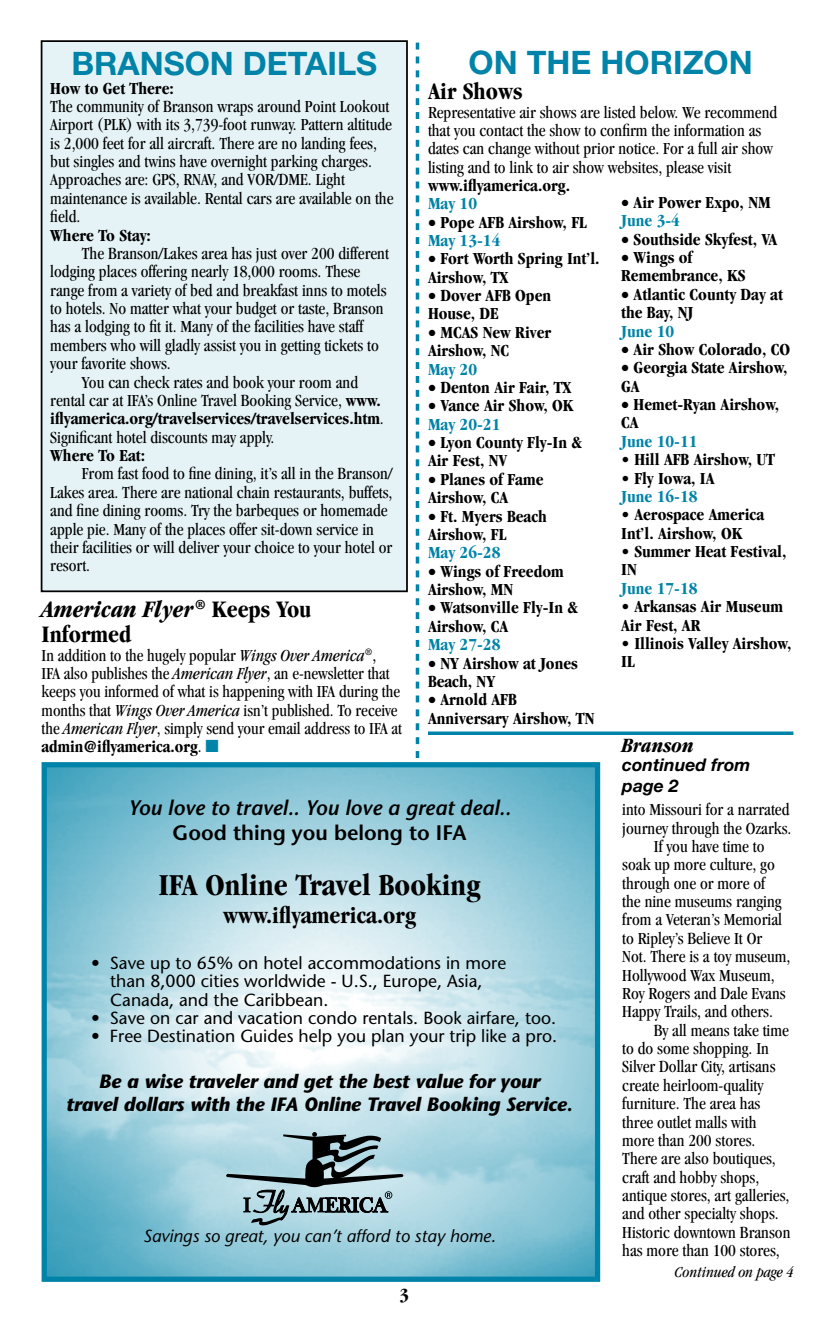
<style>
.page{position:relative;width:835px;height:1323px;background:#fff}
.page>*{position:absolute;margin:0;border:0;box-sizing:border-box;transform-origin:0 0}
.t1{font:700 32.38px "Helvetica Neue";color:#0083a8}
.t2{font:700 condensed 31.5px "Garamond";color:#000}
.t3{font:700 condensed 24.5px/25.4px "Garamond";color:#000}
.t4{font:italic 600 21px "Stone Sans";color:#000}
.t5{font:600 21px "Stone Sans";color:#000}
.t6{font:italic 700 condensed 21px "Garamond";color:#000}
.t7{font:italic 700 19.25px/22.8px "Stone Sans";letter-spacing:-.01em;color:#000;text-align:center}
.t8{font:700 condensed 19.25px "Garamond";color:#000}
.t9{font:condensed 17.5px/18.4px "Garamond";color:#000}
.t10{font:700 condensed 17.5px/18.4px "Garamond";color:#000}
.t11{font:17.5px/18.4px "Stone Sans";color:#000}
.t12{font:700 condensed 17.5px "Garamond";color:#0083a8}
.t13{font:italic 17.5px "Stone Sans";color:#000}
.t14{font:italic 700 17.5px/21px "Helvetica Neue";color:#000}
.t15{font:italic condensed 15.75px "Garamond";color:#000}
.s1{font-weight:700}
.s2{font-weight:400}
.s3{font-style:italic}
.s4{color:#0083a8}
</style>
<div class="page">
<div style="left:42px;top:41px;width:365px;height:550px;background:#e6f3f6"></div>
<div style="left:41px;top:40px;width:367px;height:552px;border:2px solid #000"></div>
<img style="left:48px;top:768px;width:546px;height:508px">
<div style="left:42px;top:762px;width:558px;height:520px;border:5px solid #0083a8"></div>
<svg style="left:226px;top:1132px;width:179px;height:94px;background:#8da9b0"></svg>
<svg style="left:416px;top:43px;width:3px;height:715px"></svg>
<hr style="left:428px;top:732px;width:365px;height:3px;background:#0083a8">
<h1 class="t1" style="left:71px;top:44px;width:306px">BRANSON DETAILS</h1>
<p class="t10" style="left:50px;top:79px;width:125px">How to Get There:</p>
<p class="t9" style="left:50px;top:97px;width:345px">The community of Branson wraps around Point Lookout Airport (PLK) with its 3,739-foot runway. Pattern altitude is 2,000 feet for all aircraft. There are no landing fees, but singles and twins have overnight parking charges.<br>Approaches are: GPS, RNAV, and VOR/DME. Light maintenance is available. Rental cars are available on the field.</p>
<p class="t10" style="left:50px;top:226px;width:102px">Where To Stay:</p>
<p class="t9" style="left:82px;top:244px;width:309px">The Branson/Lakes area has just over 200 different</p>
<p class="t9" style="left:50px;top:262px;width:311px">lodging places offering nearly 18,000 rooms. These</p>
<p class="t9" style="left:50px;top:281px;width:338px">range from a variety of bed and breakfast inns to motels</p>
<p class="t9" style="left:50px;top:299px;width:335px">to hotels. No matter what your budget or taste, Branson</p>
<p class="t9" style="left:50px;top:318px;width:314px">has a lodging to fit it. Many of the facilities have staff</p>
<p class="t9" style="left:50px;top:336px;width:330px">members who will gladly assist you in getting tickets to</p>
<p class="t9" style="left:50px;top:354px;width:122px">your favorite shows.</p>
<p class="t9" style="left:82px;top:373px;width:278px">You can check rates and book your room and</p>
<p class="t9" style="left:50px;top:391px;width:332px">rental car at IFA’s Online Travel Booking Service, <span class="s1">www.</span></p>
<p class="t10" style="left:50px;top:409px;width:335px">iflyamerica.org/travelservices/travelservices.htm<span class="s2">.</span></p>
<p class="t9" style="left:50px;top:428px;width:226px">Significant hotel discounts may apply.</p>
<p class="t10" style="left:50px;top:446px;width:96px">Where To Eat:</p>
<p class="t9" style="left:50px;top:465px;width:344px;text-indent:32px">From fast food to fine dining, it’s all in the Branson/ Lakes area. There are national chain restaurants, buffets, and fine dining rooms. Try the barbeques or homemade apple pie. Many of the places offer sit-down service in their facilities or will deliver your choice to your hotel or resort.</p>
<h3 class="t3" style="left:42px;top:596px;width:271px"><span class="s3">American Flyer</span><sup>®</sup> Keeps You<br>Informed</h3>
<p class="t9" style="left:42px;top:646px;width:362px">In addition to the hugely popular <span class="s3">Wings Over America</span><sup>®</sup>,<br>IFA also publishes the <span class="s3">American Flyer</span>, an e-newsletter that keeps you informed of what is happening with IFA during the months that <span class="s3">Wings Over America</span> isn’t published. To receive the <span class="s3">American Flyer</span>, simply send your email address to IFA at <span class="s1">admin@iflyamerica.org</span>. <span class="s4">■</span></p>
<h1 class="t1" style="left:468px;top:42px;width:281px">ON THE HORIZON</h1>
<h3 class="t3" style="left:428px;top:79px;width:96px">Air Shows</h3>
<p class="t9" style="left:428px;top:103px;width:351px">Representative air shows are listed below. We recommend that you contact the show to confirm the information as dates can change without prior notice. For a full air show listing and to link to air show websites, please visit</p>
<p class="t10" style="left:428px;top:176px;width:144px">www.iflyamerica.org.</p>
<p class="t10" style="left:621px;top:193px;width:151px">• Air Power Expo, NM<br><span class="s4">June 3-4</span></p>
<p class="t10" style="left:621px;top:230px;width:158px">• Southside Skyfest, VA</p>
<p class="t10" style="left:621px;top:248px;width:126px">• Wings of<br>Remembrance, KS</p>
<p class="t10" style="left:621px;top:285px;width:163px">• Atlantic County Day at the Bay, NJ</p>
<p class="t12" style="left:621px;top:321px;width:54px">June 10</p>
<p class="t10" style="left:621px;top:340px;width:170px">• Air Show Colorado, CO</p>
<p class="t10" style="left:621px;top:358px;width:168px">• Georgia State Airshow,<br>GA</p>
<p class="t10" style="left:621px;top:395px;width:159px">• Hemet-Ryan Airshow,<br>CA</p>
<p class="t12" style="left:621px;top:431px;width:78px">June 10-11</p>
<p class="t10" style="left:621px;top:450px;width:155px">• Hill AFB Airshow, UT</p>
<p class="t10" style="left:621px;top:469px;width:95px">• Fly Iowa, IA</p>
<p class="t12" style="left:621px;top:486px;width:78px">June 16-18</p>
<p class="t10" style="left:621px;top:505px;width:144px">• Aerospace America<br>Int’l. Airshow, OK</p>
<p class="t10" style="left:621px;top:542px;width:167px">• Summer Heat Festival,<br>IN</p>
<p class="t12" style="left:621px;top:578px;width:78px">June 17-18</p>
<p class="t10" style="left:621px;top:597px;width:163px">• Arkansas Air Museum<br>Air Fest, AR</p>
<p class="t10" style="left:621px;top:634px;width:172px">• Illinois Valley Airshow,<br>IL</p>
<p class="t12" style="left:428px;top:194px;width:51px">May 10</p>
<p class="t10" style="left:428px;top:213px;width:160px">• Pope AFB Airshow, FL<br><span class="s4">May 13-14</span></p>
<p class="t10" style="left:428px;top:249px;width:173px">• Fort Worth Spring Int’l.<br>Airshow, TX</p>
<p class="t10" style="left:428px;top:286px;width:125px">• Dover AFB Open<br>House, DE</p>
<p class="t10" style="left:428px;top:323px;width:125px">• MCAS New River<br>Airshow, NC</p>
<p class="t12" style="left:428px;top:359px;width:51px">May 20</p>
<p class="t10" style="left:428px;top:378px;width:145px">• Denton Air Fair, TX</p>
<p class="t10" style="left:428px;top:396px;width:147px">• Vance Air Show, OK<br><span class="s4">May 20-21</span></p>
<p class="t10" style="left:428px;top:433px;width:156px">• Lyon County Fly-In &amp;<br>Air Fest, NV</p>
<p class="t10" style="left:428px;top:470px;width:117px">• Planes of Fame<br>Airshow, CA</p>
<p class="t10" style="left:428px;top:507px;width:120px">• Ft. Myers Beach<br>Airshow, FL</p>
<p class="t12" style="left:428px;top:543px;width:74px">May 26-28</p>
<p class="t10" style="left:428px;top:562px;width:137px">• Wings of Freedom<br>Airshow, MN</p>
<p class="t10" style="left:428px;top:599px;width:152px">• Watsonville Fly-In &amp;<br>Airshow, CA</p>
<p class="t12" style="left:428px;top:635px;width:74px">May 27-28</p>
<p class="t10" style="left:428px;top:654px;width:151px">• NY Airshow at Jones<br>Beach, NY</p>
<p class="t10" style="left:428px;top:690px;width:168px">• Arnold AFB<br>Anniversary Airshow, TN</p>
<p class="t6" style="left:621px;top:733px;width:74px">Branson</p>
<p class="t14" style="left:622px;top:754px;width:130px">continued from page 2</p>
<p class="t4" style="left:128px;top:795px;width:384px">You love to travel.. You love a great deal..</p>
<p class="t5" style="left:172px;top:820px;width:295px">Good thing you belong to IFA</p>
<h2 class="t2" style="left:159px;top:868px;width:323px">IFA Online Travel Booking</h2>
<h3 class="t3" style="left:223px;top:902px;width:194px">www.iflyamerica.org</h3>
<p class="t11" style="left:110px;top:954px;width:397px;text-indent:-19px">• Save up to 65% on hotel accommodations in more than 8,000 cities worldwide - U.S., Europe, Asia,<br>Canada, and the Caribbean.</p>
<p class="t11" style="left:91px;top:1009px;width:466px">• Save on car and vacation condo rentals. Book airfare, too.</p>
<p class="t11" style="left:91px;top:1027px;width:468px">• Free Destination Guides help you plan your trip like a pro.</p>
<p class="t7" style="left:66px;top:1070px;width:508px">Be a wise traveler and get the best value for your<br>travel dollars with the IFA Online Travel Booking Service.</p>
<p class="t13" style="left:143px;top:1225px;width:354px">Savings so great, you can’t afford to stay home.</p>
<p class="t8" style="left:399px;top:1284px;width:11px">3</p>
<p class="t9" style="left:622px;top:800px;width:169px">into Missouri for a narrated</p>
<p class="t9" style="left:622px;top:819px;width:171px">journey through the Ozarks.</p>
<p class="t9" style="left:654px;top:837px;width:112px">If you have time to</p>
<p class="t9" style="left:622px;top:855px;width:154px">soak up more culture, go</p>
<p class="t9" style="left:622px;top:874px;width:144px">through one or more of</p>
<p class="t9" style="left:622px;top:892px;width:161px">the nine museums ranging</p>
<p class="t9" style="left:622px;top:910px;width:161px">from a Veteran’s Memorial</p>
<p class="t9" style="left:622px;top:929px;width:141px">to Ripley’s Believe It Or</p>
<p class="t9" style="left:622px;top:947px;width:170px">Not. There is a toy museum,</p>
<p class="t9" style="left:622px;top:966px;width:154px">Hollywood Wax Museum,</p>
<p class="t9" style="left:622px;top:984px;width:165px">Roy Rogers and Dale Evans</p>
<p class="t9" style="left:622px;top:1002px;width:152px">Happy Trails, and others.</p>
<p class="t9" style="left:654px;top:1021px;width:137px">By all means take time</p>
<p class="t9" style="left:622px;top:1039px;width:148px">to do some shopping. In</p>
<p class="t9" style="left:622px;top:1057px;width:155px">Silver Dollar City, artisans</p>
<p class="t9" style="left:622px;top:1076px;width:142px">create heirloom-quality</p>
<p class="t9" style="left:622px;top:1094px;width:139px">furniture. The area has</p>
<p class="t9" style="left:622px;top:1113px;width:136px">three outlet malls with</p>
<p class="t9" style="left:622px;top:1131px;width:135px">more than 200 stores.</p>
<p class="t9" style="left:622px;top:1149px;width:155px">There are also boutiques,</p>
<p class="t9" style="left:622px;top:1168px;width:138px">craft and hobby shops,</p>
<p class="t9" style="left:622px;top:1186px;width:169px">antique stores, art galleries,</p>
<p class="t9" style="left:622px;top:1204px;width:158px">and other specialty shops.</p>
<p class="t9" style="left:622px;top:1223px;width:170px">Historic downtown Branson</p>
<p class="t9" style="left:622px;top:1241px;width:159px">has more than 100 stores,</p>
<p class="t15" style="left:674px;top:1263px;width:120px">Continued on page 4</p>
</div>
